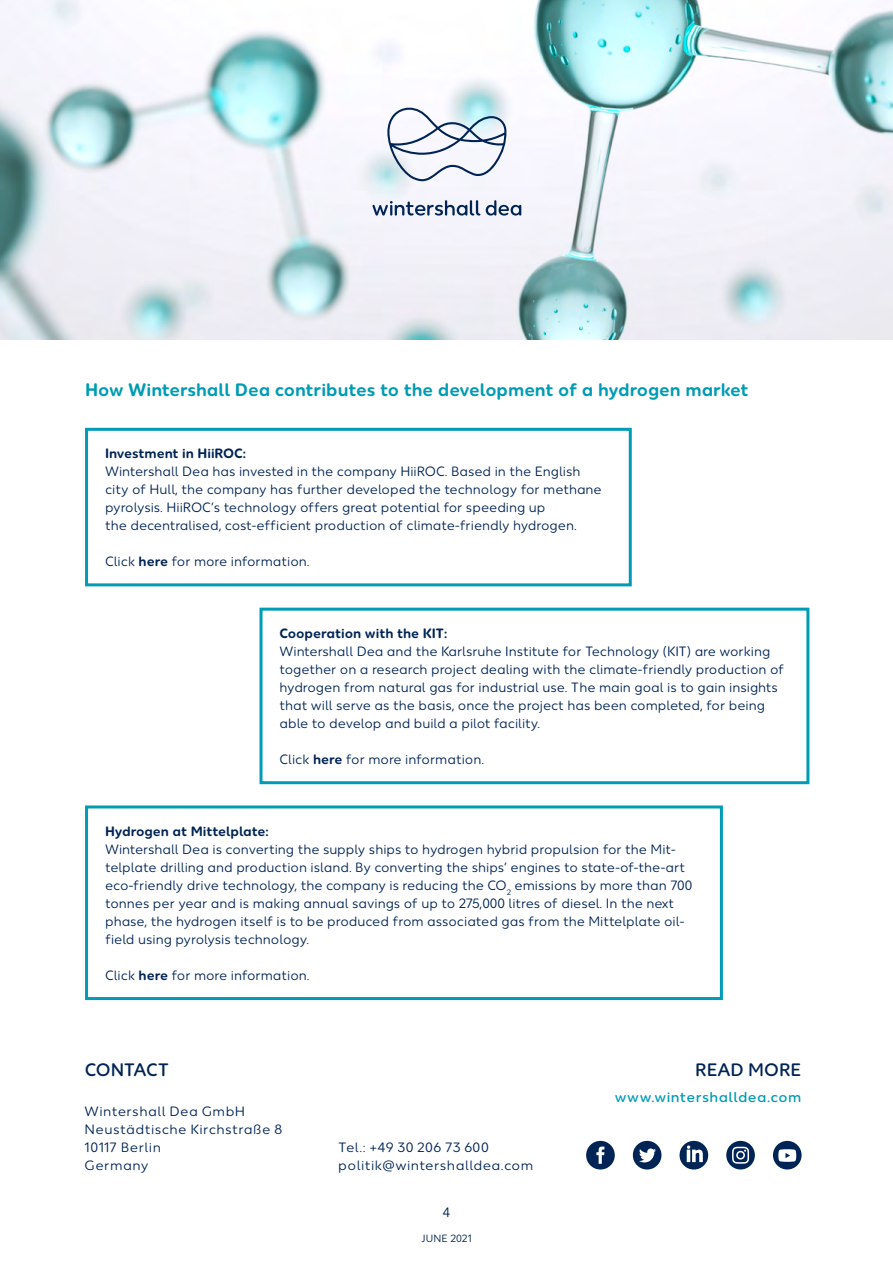
<style>
.page{position:relative;width:893px;height:1263px;background:#fff}
.page>*{position:absolute;margin:0;border:0;box-sizing:border-box;transform-origin:0 0}
.t1{font:700 18px "Wintershall Dea";color:#009bb4}
.t2{font:500 18px "Wintershall Dea";color:#002455}
.t3{font:500 18px "Wintershall Dea";letter-spacing:-.02em;color:#002455}
.t4{font:500 14.25px "Wintershall Dea";letter-spacing:.03em;color:#009bb4}
.t5{font:13.5px/18px "Wintershall Dea";color:#002455}
.t6{font:13.5px/18px "Wintershall Dea";letter-spacing:.03em;color:#002455}
.t7{font:700 13.5px "Wintershall Dea";color:#002455}
.t8{font:10.5px "Wintershall Dea";letter-spacing:.005em;color:#002455}
.s1{font-weight:700}
</style>
<div class="page">
<div style="left:259px;top:608px;width:550px;height:176px;border:3px solid #009bb4"></div>
<div style="left:85px;top:805px;width:638px;height:195px;border:3px solid #009bb4"></div>
<div style="left:85px;top:428px;width:547px;height:158px;border:3px solid #009bb4"></div>
<img style="left:0;top:0;width:893px;height:339px">
<svg style="left:387px;top:108px;width:119px;height:73px"></svg>
<svg style="left:372px;top:200px;width:108px;height:16px"></svg>
<svg style="left:486px;top:200px;width:35px;height:16px"></svg>
<svg style="left:586px;top:1141px;width:29px;height:28px"></svg>
<svg style="left:633px;top:1141px;width:28px;height:28px"></svg>
<svg style="left:680px;top:1141px;width:28px;height:28px"></svg>
<svg style="left:726px;top:1141px;width:29px;height:28px"></svg>
<svg style="left:773px;top:1141px;width:29px;height:28px"></svg>
<h1 class="t1" style="left:85px;top:379px;width:665px">How Wintershall Dea contributes to the development of a hydrogen market</h1>
<p class="t7" style="left:105px;top:446px;width:143px">Investment in HiiROC:</p>
<p class="t5" style="left:105px;top:463px;width:498px">Wintershall Dea has invested in the company HiiROC. Based in the English city of Hull, the company has further developed the technology for methane pyrolysis. HiiROC’s technology offers great potential for speeding up<br>the decentralised, cost-efficient production of climate-friendly hydrogen.</p>
<p class="t5" style="left:105px;top:553px;width:206px">Click <span class="s1">here</span> for more information.</p>
<p class="t7" style="left:279px;top:625px;width:169px">Cooperation with the KIT:</p>
<p class="t5" style="left:279px;top:643px;width:506px">Wintershall Dea and the Karlsruhe Institute for Technology (KIT) are working together on a research project dealing with the climate-friendly production of hydrogen from natural gas for industrial use. The main goal is to gain insights that will serve as the basis, once the project has been completed, for being able to develop and build a pilot facility.</p>
<p class="t5" style="left:279px;top:751px;width:206px">Click <span class="s1">here</span> for more information.</p>
<p class="t7" style="left:105px;top:823px;width:165px">Hydrogen at Mittelplate:</p>
<p class="t5" style="left:105px;top:841px;width:589px">Wintershall Dea is converting the supply ships to hydrogen hybrid propulsion for the Mit&shy;telplate drilling and production island. By converting the ships’ engines to state-of-the-art eco-friendly drive technology, the company is reducing the CO<sub>2</sub> emissions by more than 700 tonnes per year and is making annual savings of up to 275,000 litres of diesel. In the next phase, the hydrogen itself is to be produced from associated gas from the Mittelplate oil&shy;field using pyrolysis technology.</p>
<p class="t5" style="left:105px;top:967px;width:206px">Click <span class="s1">here</span> for more information.</p>
<h1 class="t3" style="left:85px;top:1059px;width:86px">CONTACT</h1>
<h1 class="t2" style="left:695px;top:1059px;width:107px">READ MORE</h1>
<p class="t6" style="left:85px;top:1103px;width:199px">Wintershall Dea GmbH<br>Neustädtische Kirchstraße 8<br>10117 Berlin<br>Germany</p>
<p class="t4" style="left:615px;top:1089px;width:188px">www.wintershalldea.com</p>
<p class="t6" style="left:338px;top:1139px;width:196px">Tel.: +49 30 206 73 600 politik@wintershalldea.com</p>
<p class="t5" style="left:442px;top:1204px;width:10px">4</p>
<p class="t8" style="left:421px;top:1232px;width:52px">JUNE 2021</p>
</div>
